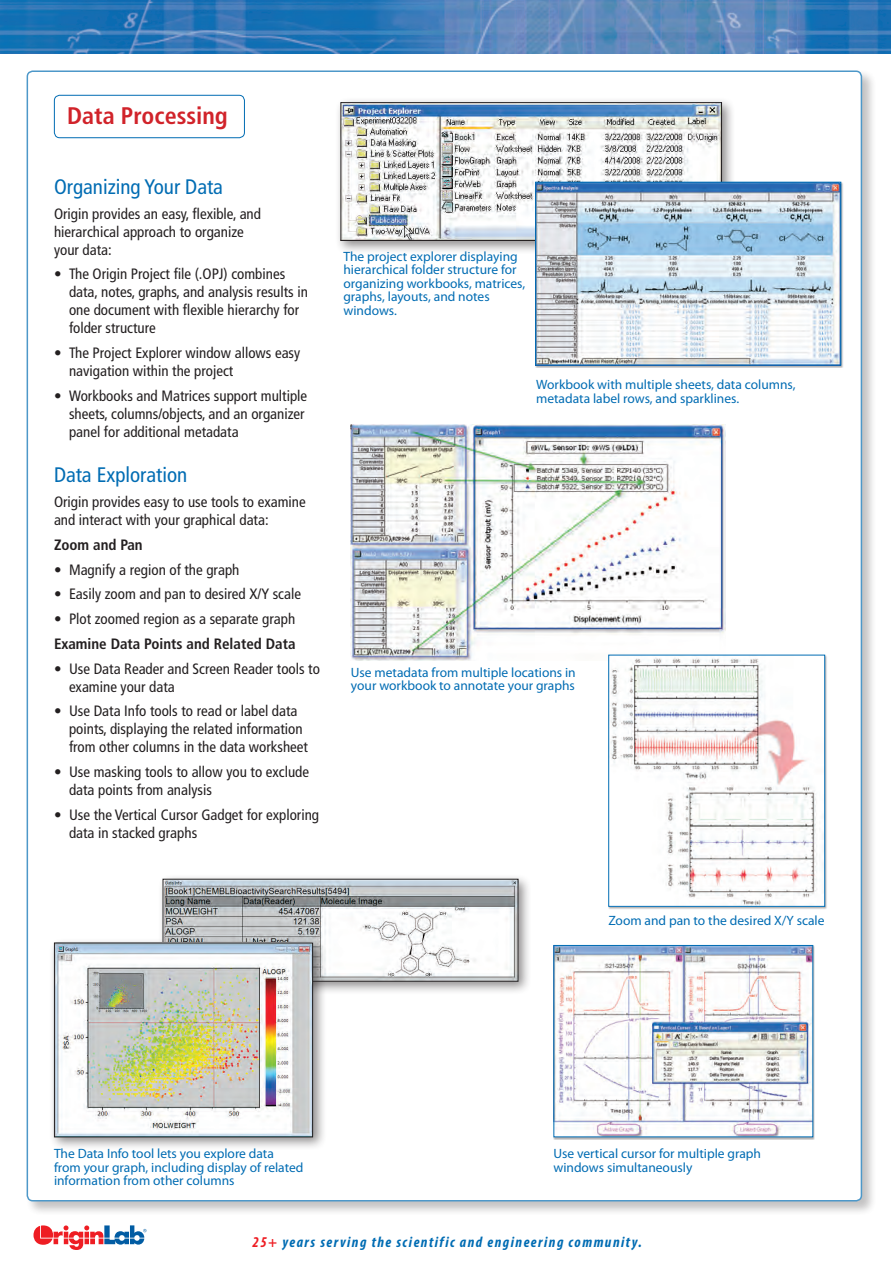
<style>
.page{position:relative;width:891px;height:1269px;background:#fff}
.page>*{position:absolute;margin:0;border:0;box-sizing:border-box;transform-origin:0 0}
.t1{font:700 condensed 24px "Frutiger";color:#d1232a}
.t2{font:condensed 21px "Frutiger";color:#006cb3}
.t3{font:condensed 15px/18px "Frutiger";color:#231f20}
.t4{font:italic 700 condensed 15px "Myriad Pro";letter-spacing:.1em;color:#006cb3}
.t5{font:700 condensed 15px "Frutiger";color:#231f20}
.t6{font:13.5px/13.5px "Myriad Pro";color:#006cb3}
.s1{color:#ee1d23}
</style>
<div class="page">
<img style="left:0;top:0;width:891px;height:54px">
<div style="left:25px;top:69px;width:852px;height:1147px;background:#231f20;opacity:.39"></div>
<div style="left:27px;top:71px;width:834px;height:1130px;background:#fff;border-radius:5px"></div>
<div style="left:23px;top:1215px;width:133px;height:45px;background:#fff"></div>
<svg style="left:34px;top:1225px;width:113px;height:25px"></svg>
<img style="left:351px;top:424px;width:375px;height:237px">
<div style="left:54px;top:95px;width:191px;height:43px;border:1px solid #006cb3;border-radius:5px"></div>
<div style="left:157px;top:873px;width:375px;height:123px;background:#231f20;opacity:.5"></div>
<img style="left:165px;top:881px;width:351px;height:99px">
<div style="left:49px;top:937px;width:278px;height:214px;background:#231f20;opacity:.5"></div>
<img style="left:56px;top:945px;width:255px;height:190px">
<div style="left:54px;top:943px;width:259px;height:194px;border:1px solid #231f20"></div>
<div style="left:553px;top:946px;width:262px;height:194px;background:#231f20;opacity:.35"></div>
<img style="left:556px;top:947px;width:255px;height:188px">
<div style="left:554px;top:945px;width:259px;height:192px;border:1px solid #006cb3"></div>
<div style="left:335px;top:97px;width:401px;height:158px;background:#231f20;opacity:.5"></div>
<img style="left:342px;top:104px;width:378px;height:135px">
<div style="left:340px;top:102px;width:382px;height:139px;border:1px solid #231f20"></div>
<div style="left:535px;top:182px;width:308px;height:186px;background:#231f20;opacity:.35"></div>
<img style="left:537px;top:184px;width:302px;height:179px">
<div style="left:535px;top:182px;width:306px;height:183px;border:1px solid #006cb3"></div>
<div style="left:608px;top:655px;width:219px;height:254px;background:#231f20;opacity:.35"></div>
<img style="left:611px;top:657px;width:212px;height:248px">
<div style="left:609px;top:655px;width:216px;height:252px;border:1px solid #006cb3"></div>
<p class="t1" style="left:67px;top:102px;width:162px">Data Processing</p>
<p class="t2" style="left:54px;top:174px;width:171px">Organizing Your Data</p>
<p class="t3" style="left:54px;top:205px;width:209px">Origin provides an easy, flexible, and hierarchical approach to organize your data:</p>
<p class="t3" style="left:69px;top:265px;width:241px;text-indent:-15px">• The Origin Project file (.OPJ) combines data, notes, graphs, and analysis results in one document with flexible hierarchy for folder structure</p>
<p class="t3" style="left:69px;top:344px;width:233px;text-indent:-15px">• The Project Explorer window allows easy navigation within the project</p>
<p class="t3" style="left:69px;top:387px;width:240px;text-indent:-15px">• Workbooks and Matrices support multiple sheets, columns/objects, and an organizer panel for additional metadata</p>
<p class="t2" style="left:54px;top:463px;width:135px">Data Exploration</p>
<p class="t3" style="left:54px;top:493px;width:253px">Origin provides easy to use tools to examine and interact with your graphical data:</p>
<p class="t5" style="left:54px;top:536px;width:90px">Zoom and Pan</p>
<p class="t3" style="left:54px;top:560px;width:187px">• Magnify a region of the graph</p>
<p class="t3" style="left:54px;top:585px;width:249px">• Easily zoom and pan to desired X/Y scale</p>
<p class="t3" style="left:54px;top:610px;width:243px">• Plot zoomed region as a separate graph</p>
<p class="t5" style="left:54px;top:635px;width:243px">Examine Data Points and Related Data</p>
<p class="t3" style="left:69px;top:659px;width:252px;text-indent:-15px">• Use Data Reader and Screen Reader tools to examine your data</p>
<p class="t3" style="left:69px;top:702px;width:241px;text-indent:-15px">• Use Data Info tools to read or label data points, displaying the related information from other columns in the data worksheet</p>
<p class="t3" style="left:69px;top:763px;width:242px;text-indent:-15px">• Use masking tools to allow you to exclude data points from analysis</p>
<p class="t3" style="left:69px;top:806px;width:252px;text-indent:-15px">• Use the Vertical Cursor Gadget for exploring data in stacked graphs</p>
<p class="t6" style="left:343px;top:250px;width:183px">The project explorer displaying hierarchical folder structure for organizing workbooks, matrices, graphs, layouts, and notes windows.</p>
<p class="t6" style="left:536px;top:378px;width:261px">Workbook with multiple sheets, data columns, metadata label rows, and sparklines.</p>
<p class="t6" style="left:351px;top:666px;width:226px">Use metadata from multiple locations in your workbook to annotate your graphs</p>
<p class="t6" style="left:608px;top:914px;width:218px">Zoom and pan to the desired X/Y scale</p>
<p class="t6" style="left:54px;top:1147px;width:251px">The Data Info tool lets you explore data from your graph, including display of related information from other columns</p>
<p class="t6" style="left:553px;top:1147px;width:209px">Use vertical cursor for multiple graph windows simultaneously</p>
<p class="t4" style="left:252px;top:1232px;width:391px"><span class="s1">25+</span> years serving the scientific and engineering community.</p>
</div>
